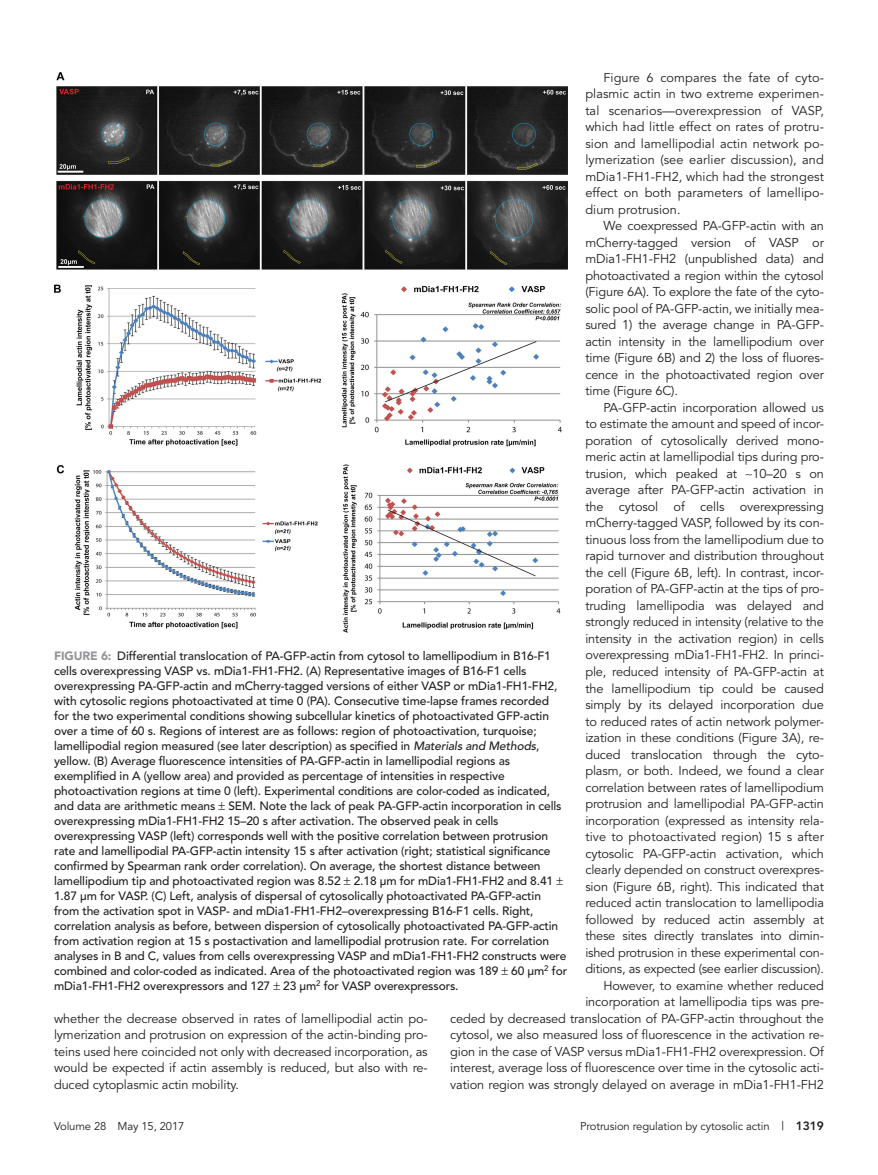
<style>
.page{position:relative;width:878px;height:1175px;background:#fff}
.page>*{position:absolute;margin:0;border:0;box-sizing:border-box;transform-origin:0 0}
.Para{font:12.75px/16.5px "Avenir";letter-spacing:-.01em;color:#231f20;text-align:justify}
.FigCaption{font:500 12px/15px "Avenir";letter-spacing:-.01em;color:#231f20}
.t1{font:11.25px "Avenir";letter-spacing:-.01em;color:#231f20}
.s1{font-weight:900;color:#939598}
.s2{font-style:italic}
.s3{font-size:12px}
.s4{font-weight:800;font-size:12px}
</style>
<div class="page">
<img style="left:54px;top:72px;width:513px;height:561px">
<p class="Para" style="left:585px;top:69px;width:240px;text-indent:18px">Figure 6 compares the fate of cyto&shy;plasmic actin in two extreme experimen&shy;tal scenarios—overexpression of VASP, which had little effect on rates of protru&shy;sion and lamellipodial actin network po&shy;lymerization (see earlier discussion), and mDia1-FH1-FH2, which had the strongest effect on both parameters of lamellipo&shy;dium protrusion.</p>
<p class="Para" style="left:585px;top:218px;width:240px;text-indent:18px">We coexpressed PA-GFP-actin with an mCherry-tagged version of VASP or mDia1-FH1-FH2 (unpublished data) and photoactivated a region within the cytosol (Figure 6A). To explore the fate of the cyto&shy;solic pool of PA-GFP-actin, we initially mea&shy;sured 1) the average change in PA-GFP&shy;actin intensity in the lamellipodium over time (Figure 6B) and 2) the loss of fluores&shy;cence in the photoactivated region over time (Figure 6C).</p>
<p class="Para" style="left:585px;top:399px;width:240px;text-indent:18px">PA-GFP-actin incorporation allowed us to estimate the amount and speed of incor&shy;poration of cytosolically derived mono&shy;meric actin at lamellipodial tips during pro&shy;trusion, which peaked at ∼10–20 s on average after PA-GFP-actin activation in the cytosol of cells overexpressing mCherry-tagged VASP, followed by its con&shy;tinuous loss from the lamellipodium due to rapid turnover and distribution throughout the cell (Figure 6B, left). In contrast, incor&shy;poration of PA-GFP-actin at the tips of pro&shy;truding lamellipodia was delayed and strongly reduced in intensity (relative to the intensity in the activation region) in cells overexpressing mDia1-FH1-FH2. In princi&shy;ple, reduced intensity of PA-GFP-actin at the lamellipodium tip could be caused simply by its delayed incorporation due to reduced rates of actin network polymer&shy;ization in these conditions (Figure 3A), re&shy;duced translocation through the cyto&shy;plasm, or both. Indeed, we found a clear correlation between rates of lamellipodium protrusion and lamellipodial PA-GFP-actin incorporation (expressed as intensity rela&shy;tive to photoactivated region) 15 s after cytosolic PA-GFP-actin activation, which clearly depended on construct overexpres&shy;sion (Figure 6B, right). This indicated that reduced actin translocation to lamellipodia followed by reduced actin assembly at these sites directly translates into dimin&shy;ished protrusion in these experimental con&shy;ditions, as expected (see earlier discussion).</p>
<p class="Para" style="left:450px;top:977px;width:375px;text-align:right">However, to examine whether reduced<br>incorporation at lamellipodia tips was pre-<br>ceded by decreased translocation of PA-GFP-actin throughout the cytosol, we also measured loss of fluorescence in the activation re&shy;gion in the case of VASP versus mDia1-FH1-FH2 overexpression. Of interest, average loss of fluorescence over time in the cytosolic acti&shy;vation region was strongly delayed on average in mDia1-FH1-FH2</p>
<p class="FigCaption" style="left:54px;top:648px;width:514px"><span class="s1">FIGURE 6:</span> Differential translocation of PA-GFP-actin from cytosol to lamellipodium in B16-F1 cells overexpressing VASP vs. mDia1-FH1-FH2. (A) Representative images of B16-F1 cells overexpressing PA-GFP-actin and mCherry-tagged versions of either VASP or mDia1-FH1-FH2, with cytosolic regions photoactivated at time 0 (PA). Consecutive time-lapse frames recorded for the two experimental conditions showing subcellular kinetics of photoactivated GFP-actin over a time of 60 s. Regions of interest are as follows: region of photoactivation, turquoise; lamellipodial region measured (see later description) as specified in <span class="s2">Materials and Methods</span>, yellow. (B) Average fluorescence intensities of PA-GFP-actin in lamellipodial regions as exemplified in A (yellow area) and provided as percentage of intensities in respective photoactivation regions at time 0 (left). Experimental conditions are color-coded as indicated, and data are arithmetic means SEM. Note the lack of peak PA-GFP-actin incorporation in cells overexpressing mDia1-FH1-FH2 15–20 s after activation. The observed peak in cells overexpressing VASP (left) corresponds well with the positive correlation between protrusion rate and lamellipodial PA-GFP-actin intensity 15 s after activation (right; statistical significance confirmed by Spearman rank order correlation). On average, the shortest distance between lamellipodium tip and photoactivated region was 8.52 2.18 μm for mDia1-FH1-FH2 and 8.41<br>1.87 μm for VASP. (C) Left, analysis of dispersal of cytosolically photoactivated PA-GFP-actin from the activation spot in VASP- and mDia1-FH1-FH2–overexpressing B16-F1 cells. Right, correlation analysis as before, between dispersion of cytosolically photoactivated PA-GFP-actin from activation region at 15 s postactivation and lamellipodial protrusion rate. For correlation analyses in B and C, values from cells overexpressing VASP and mDia1-FH1-FH2 constructs were combined and color-coded as indicated. Area of the photoactivated region was 189 60 μm<sup>2</sup> for mDia1-FH1-FH2 overexpressors and 127 23 μm<sup>2</sup> for VASP overexpressors.</p>
<p class="Para" style="left:54px;top:1010px;width:375px">whether the decrease observed in rates of lamellipodial actin po&shy;lymerization and protrusion on expression of the actin-binding pro&shy;teins used here coincided not only with decreased incorporation, as would be expected if actin assembly is reduced, but also with re&shy;duced cytoplasmic actin mobility.</p>
<p class="t1" style="left:54px;top:1119px;width:132px">Volume 28 May 15, 2017</p>
<p class="t1" style="left:580px;top:1119px;width:245px">Protrusion regulation by cytosolic actin <span class="s3">|</span> <span class="s4">1319</span></p>
</div>
